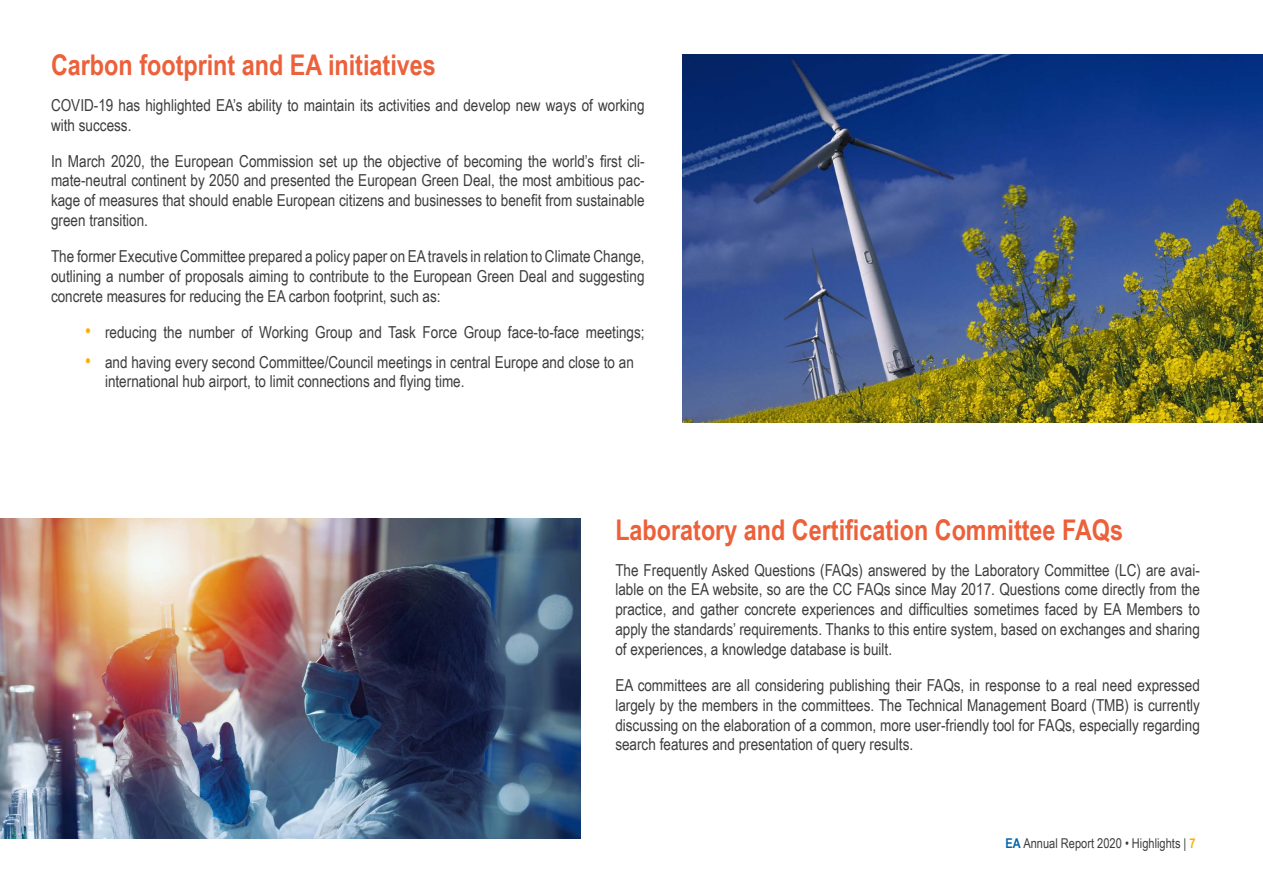
<style>
.page{position:relative;width:1263px;height:893px;background:#fff}
.page>*{position:absolute;margin:0;border:0;box-sizing:border-box;transform-origin:0 0}
.t1{font:700 28.5px "Arial Narrow";color:#ec603a}
.t2{font:16.5px/19.8px "Arial Narrow";color:#3d3d3d;text-align:justify}
.t3{font:13.5px "Arial Narrow";color:#3d3d3d}
.s1{font-size:20.25px;color:#f9b000}
.s2{font-weight:700;color:#0066a9}
.s3{font-weight:700;color:#f9b000}
</style>
<div class="page">
<img style="left:0;top:519px;width:580px;height:320px">
<img style="left:682px;top:54px;width:581px;height:368px">
<h1 class="t1" style="left:51px;top:43px;width:386px">Carbon footprint and EA initiatives</h1>
<p class="t2" style="left:51px;top:94px;width:595px">COVID-19 has highlighted EA’s ability to maintain its activities and develop new ways of working with success.</p>
<p class="t2" style="left:51px;top:150px;width:595px">In March 2020, the European Commission set up the objective of becoming the world’s first cli&shy;mate-neutral continent by 2050 and presented the European Green Deal, the most ambitious pac&shy;kage of measures that should enable European citizens and businesses to benefit from sustainable green transition.</p>
<p class="t2" style="left:51px;top:246px;width:595px">The former Executive Committee prepared a policy paper on EA travels in relation to Climate Change, outlining a number of proposals aiming to contribute to the European Green Deal and suggesting concrete measures for reducing the EA carbon footprint, such as:</p>
<p class="t2" style="left:85px;top:321px;width:561px"><span class="s1">•</span> reducing the number of Working Group and Task Force Group face-to-face meetings;</p>
<p class="t2" style="left:105px;top:351px;width:530px;text-indent:-20px"><span class="s1">•</span> and having every second Committee/Council meetings in central Europe and close to an international hub airport, to limit connections and flying time.</p>
<h1 class="t1" style="left:615px;top:508px;width:509px">Laboratory and Certification Committee FAQs</h1>
<p class="t2" style="left:615px;top:559px;width:586px">The Frequently Asked Questions (FAQs) answered by the Laboratory Committee (LC) are avai&shy;lable on the EA website, so are the CC FAQs since May 2017. Questions come directly from the practice, and gather concrete experiences and difficulties sometimes faced by EA Members to apply the standards’ requirements. Thanks to this entire system, based on exchanges and sharing of experiences, a knowledge database is built.</p>
<p class="t2" style="left:615px;top:675px;width:586px">EA committees are all considering publishing their FAQs, in response to a real need expressed largely by the members in the committees. The Technical Management Board (TMB) is currently discussing on the elaboration of a common, more user-friendly tool for FAQs, especially regarding search features and presentation of query results.</p>
<p class="t3" style="left:1005px;top:833px;width:192px"><span class="s2">EA</span> Annual Report 2020 • Highlights | <span class="s3">7</span></p>
</div>
